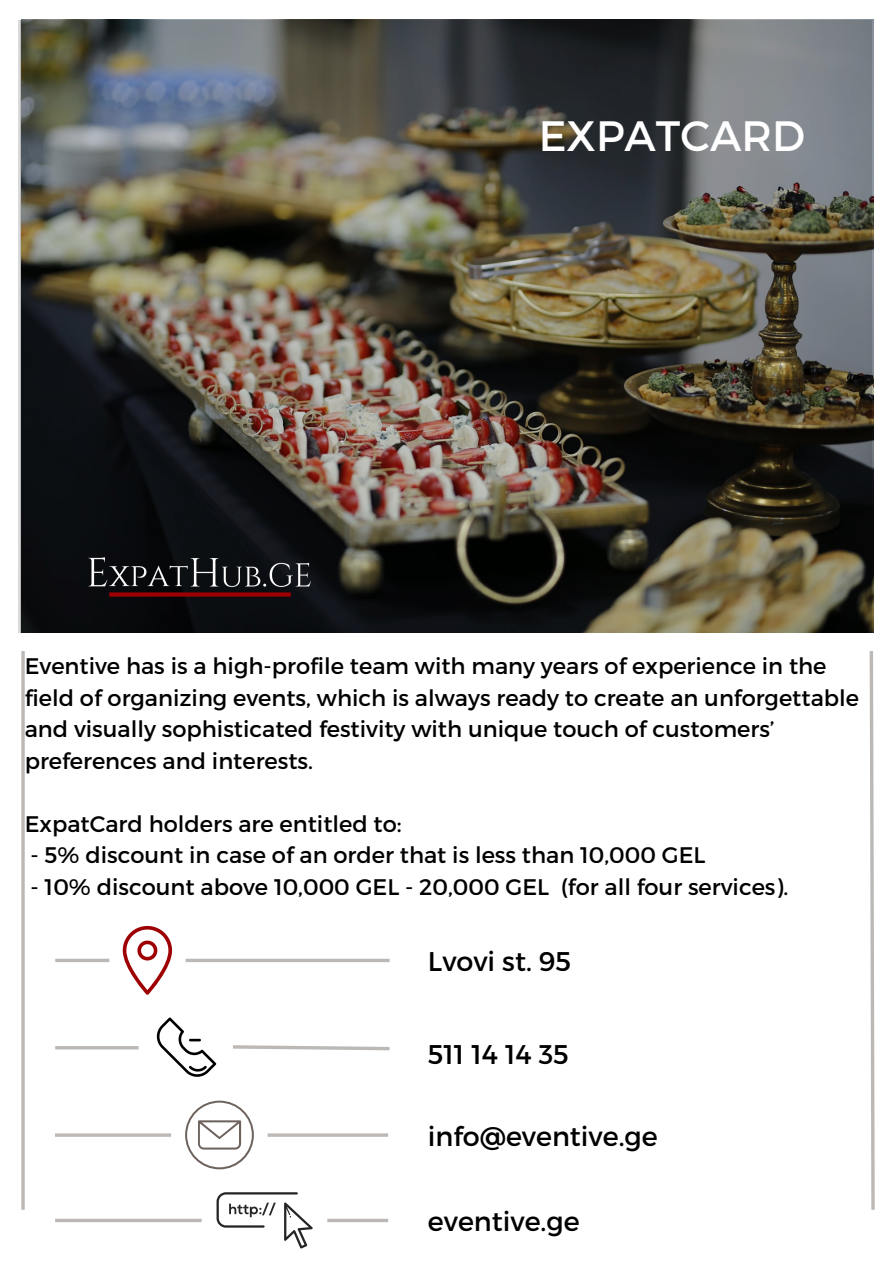
<style>
.page{position:relative;width:894px;height:1264px;background:#fff}
.page>*{position:absolute;margin:0;border:0;box-sizing:border-box;transform-origin:0 0}
.t1{font:42.45px "Montserrat";color:#fff}
.t2{font:27px "Montserrat";color:#000}
.t3{font:22.5px/31.5px "Montserrat";color:#000}
</style>
<div class="page">
<img style="left:19px;top:20px;width:852px;height:612px">
<img style="left:80px;top:534px;width:239px;height:80px">
<svg style="left:21px;top:651px;width:4px;height:558px;background:#c5c2c0"></svg>
<svg style="left:869px;top:651px;width:6px;height:559px"></svg>
<svg style="left:123px;top:926px;width:49px;height:68px"></svg>
<svg style="left:55px;top:958px;width:54px;height:4px"></svg>
<svg style="left:185px;top:958px;width:204px;height:4px"></svg>
<svg style="left:157px;top:1017px;width:59px;height:59px"></svg>
<hr style="left:55px;top:1046px;width:83px;height:3px;background:#bbb8b5">
<svg style="left:233px;top:1045px;width:157px;height:6px"></svg>
<svg style="left:185px;top:1100px;width:69px;height:69px"></svg>
<hr style="left:55px;top:1133px;width:116px;height:3px;background:#bbb8b5">
<hr style="left:267px;top:1133px;width:121px;height:3px;background:#bbb8b5">
<svg style="left:327px;top:1218px;width:61px;height:4px"></svg>
<svg style="left:55px;top:1218px;width:146px;height:4px"></svg>
<svg style="left:216px;top:1192px;width:96px;height:56px"></svg>
<p class="t1" style="left:538px;top:108px;width:267px">EXPATCARD</p>
<p class="t3" style="left:25px;top:649px;width:835px">Eventive has is a high-profile team with many years of experience in the field of organizing events, which is always ready to create an unforgettable and visually sophisticated festivity with unique touch of customers’ preferences and interests.</p>
<p class="t3" style="left:25px;top:806px;width:378px">ExpatCard holders are entitled to:</p>
<p class="t3" style="left:31px;top:838px;width:676px">- 5% discount in case of an order that is less than 10,000 GEL</p>
<p class="t3" style="left:31px;top:869px;width:759px">- 10% discount above 10,000 GEL - 20,000 GEL (for all four services).</p>
<p class="t2" style="left:428px;top:943px;width:145px">Lvovi st. 95</p>
<p class="t2" style="left:428px;top:1036px;width:142px">511 14 14 35</p>
<p class="t2" style="left:428px;top:1118px;width:231px">info@eventive.ge</p>
<p class="t2" style="left:428px;top:1204px;width:153px">eventive.ge</p>
</div>
